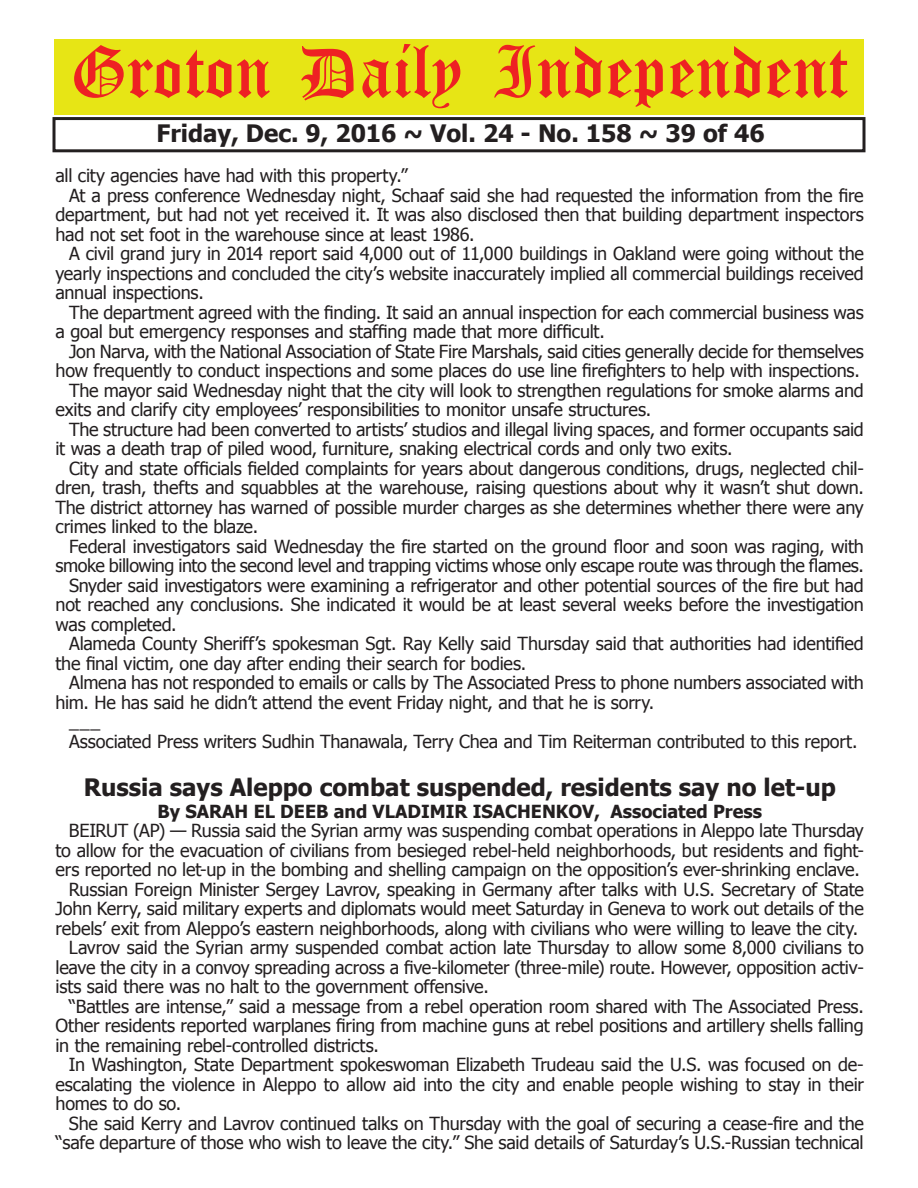
<style>
.page{position:relative;width:918px;height:1188px;background:#fff}
.page>*{position:absolute;margin:0;border:0;box-sizing:border-box;transform-origin:0 0}
.t1{font:54px "Old English Five";color:#ee2123}
.t2{font:700 24px "Tahoma";color:#231f20}
.t3{font:18px "Tahoma";letter-spacing:-.01em;color:#231f20}
.t4{font:700 18px "Tahoma";color:#231f20}
</style>
<div class="page">
<div style="left:52px;top:117px;width:814px;height:35px;border:3px solid #231f20"></div>
<div style="left:54px;top:40px;width:810px;height:75px;background:#e7e515"></div>
<h1 class="t1" style="left:70px;top:47px;width:779px">Groton Daily Independent</h1>
<h2 class="t2" style="left:157px;top:116px;width:610px">Friday, Dec. 9, 2016 ~ Vol. 24 - No. 158 ~ 39 of 46</h2>
<p class="t3" style="left:56px;top:164px;width:354px">all city agencies have had with this property.”</p>
<p class="t3" style="left:69px;top:183px;width:796px">At a press conference Wednesday night, Schaaf said she had requested the information from the fire</p>
<p class="t3" style="left:56px;top:203px;width:810px">department, but had not yet received it. It was also disclosed then that building department inspectors</p>
<p class="t3" style="left:56px;top:222px;width:421px">had not set foot in the warehouse since at least 1986.</p>
<p class="t3" style="left:69px;top:242px;width:797px">A civil grand jury in 2014 report said 4,000 out of 11,000 buildings in Oakland were going without the</p>
<p class="t3" style="left:56px;top:261px;width:810px">yearly inspections and concluded the city’s website inaccurately implied all commercial buildings received</p>
<p class="t3" style="left:56px;top:281px;width:150px">annual inspections.</p>
<p class="t3" style="left:69px;top:300px;width:796px">The department agreed with the finding. It said an annual inspection for each commercial business was</p>
<p class="t3" style="left:56px;top:320px;width:551px">a goal but emergency responses and staffing made that more difficult.</p>
<p class="t3" style="left:69px;top:339px;width:796px">Jon Narva, with the National Association of State Fire Marshals, said cities generally decide for themselves</p>
<p class="t3" style="left:56px;top:359px;width:806px">how frequently to conduct inspections and some places do use line firefighters to help with inspections.</p>
<p class="t3" style="left:69px;top:378px;width:796px">The mayor said Wednesday night that the city will look to strengthen regulations for smoke alarms and</p>
<p class="t3" style="left:56px;top:398px;width:597px">exits and clarify city employees’ responsibilities to monitor unsafe structures.</p>
<p class="t3" style="left:69px;top:417px;width:796px">The structure had been converted to artists’ studios and illegal living spaces, and former occupants said</p>
<p class="t3" style="left:56px;top:437px;width:679px">it was a death trap of piled wood, furniture, snaking electrical cords and only two exits.</p>
<p class="t3" style="left:69px;top:456px;width:796px">City and state officials fielded complaints for years about dangerous conditions, drugs, neglected chil-</p>
<p class="t3" style="left:56px;top:476px;width:810px">dren, trash, thefts and squabbles at the warehouse, raising questions about why it wasn’t shut down.</p>
<p class="t3" style="left:56px;top:495px;width:810px">The district attorney has warned of possible murder charges as she determines whether there were any</p>
<p class="t3" style="left:56px;top:515px;width:204px">crimes linked to the blaze.</p>
<p class="t3" style="left:69px;top:534px;width:796px">Federal investigators said Wednesday the fire started on the ground floor and soon was raging, with</p>
<p class="t3" style="left:56px;top:554px;width:810px">smoke billowing into the second level and trapping victims whose only escape route was through the flames.</p>
<p class="t3" style="left:69px;top:573px;width:796px">Snyder said investigators were examining a refrigerator and other potential sources of the fire but had</p>
<p class="t3" style="left:56px;top:592px;width:810px">not reached any conclusions. She indicated it would be at least several weeks before the investigation</p>
<p class="t3" style="left:56px;top:612px;width:123px">was completed.</p>
<p class="t3" style="left:69px;top:631px;width:796px">Alameda County Sheriff’s spokesman Sgt. Ray Kelly said Thursday said that authorities had identified</p>
<p class="t3" style="left:56px;top:651px;width:472px">the final victim, one day after ending their search for bodies.</p>
<p class="t3" style="left:69px;top:670px;width:796px">Almena has not responded to emails or calls by The Associated Press to phone numbers associated with</p>
<p class="t3" style="left:56px;top:690px;width:600px">him. He has said he didn’t attend the event Friday night, and that he is sorry.</p>
<p class="t3" style="left:69px;top:709px;width:33px">___</p>
<p class="t3" style="left:69px;top:729px;width:790px">Associated Press writers Sudhin Thanawala, Terry Chea and Tim Reiterman contributed to this report.</p>
<h2 class="t2" style="left:84px;top:770px;width:754px">Russia says Aleppo combat suspended, residents say no let-up</h2>
<p class="t4" style="left:158px;top:798px;width:606px">By SARAH EL DEEB and VLADIMIR ISACHENKOV, Associated Press</p>
<p class="t3" style="left:69px;top:819px;width:796px">BEIRUT (AP) — Russia said the Syrian army was suspending combat operations in Aleppo late Thursday</p>
<p class="t3" style="left:55px;top:838px;width:810px">to allow for the evacuation of civilians from besieged rebel-held neighborhoods, but residents and fight-</p>
<p class="t3" style="left:55px;top:858px;width:806px">ers reported no let-up in the bombing and shelling campaign on the opposition’s ever-shrinking enclave.</p>
<p class="t3" style="left:69px;top:877px;width:796px">Russian Foreign Minister Sergey Lavrov, speaking in Germany after talks with U.S. Secretary of State</p>
<p class="t3" style="left:55px;top:897px;width:810px">John Kerry, said military experts and diplomats would meet Saturday in Geneva to work out details of the</p>
<p class="t3" style="left:55px;top:916px;width:804px">rebels’ exit from Aleppo’s eastern neighborhoods, along with civilians who were willing to leave the city.</p>
<p class="t3" style="left:69px;top:935px;width:796px">Lavrov said the Syrian army suspended combat action late Thursday to allow some 8,000 civilians to</p>
<p class="t3" style="left:55px;top:955px;width:810px">leave the city in a convoy spreading across a five-kilometer (three-mile) route. However, opposition activ-</p>
<p class="t3" style="left:55px;top:974px;width:435px">ists said there was no halt to the government offensive.</p>
<p class="t3" style="left:69px;top:994px;width:796px">“Battles are intense,” said a message from a rebel operation room shared with The Associated Press.</p>
<p class="t3" style="left:55px;top:1013px;width:810px">Other residents reported warplanes firing from machine guns at rebel positions and artillery shells falling</p>
<p class="t3" style="left:55px;top:1033px;width:325px">in the remaining rebel-controlled districts.</p>
<p class="t3" style="left:69px;top:1052px;width:796px">In Washington, State Department spokeswoman Elizabeth Trudeau said the U.S. was focused on de-</p>
<p class="t3" style="left:55px;top:1072px;width:810px">escalating the violence in Aleppo to allow aid into the city and enable people wishing to stay in their</p>
<p class="t3" style="left:55px;top:1091px;width:127px">homes to do so.</p>
<p class="t3" style="left:69px;top:1111px;width:797px">She said Kerry and Lavrov continued talks on Thursday with the goal of securing a cease-fire and the</p>
<p class="t3" style="left:55px;top:1130px;width:810px">“safe departure of those who wish to leave the city.” She said details of Saturday’s U.S.-Russian technical</p>
</div>
